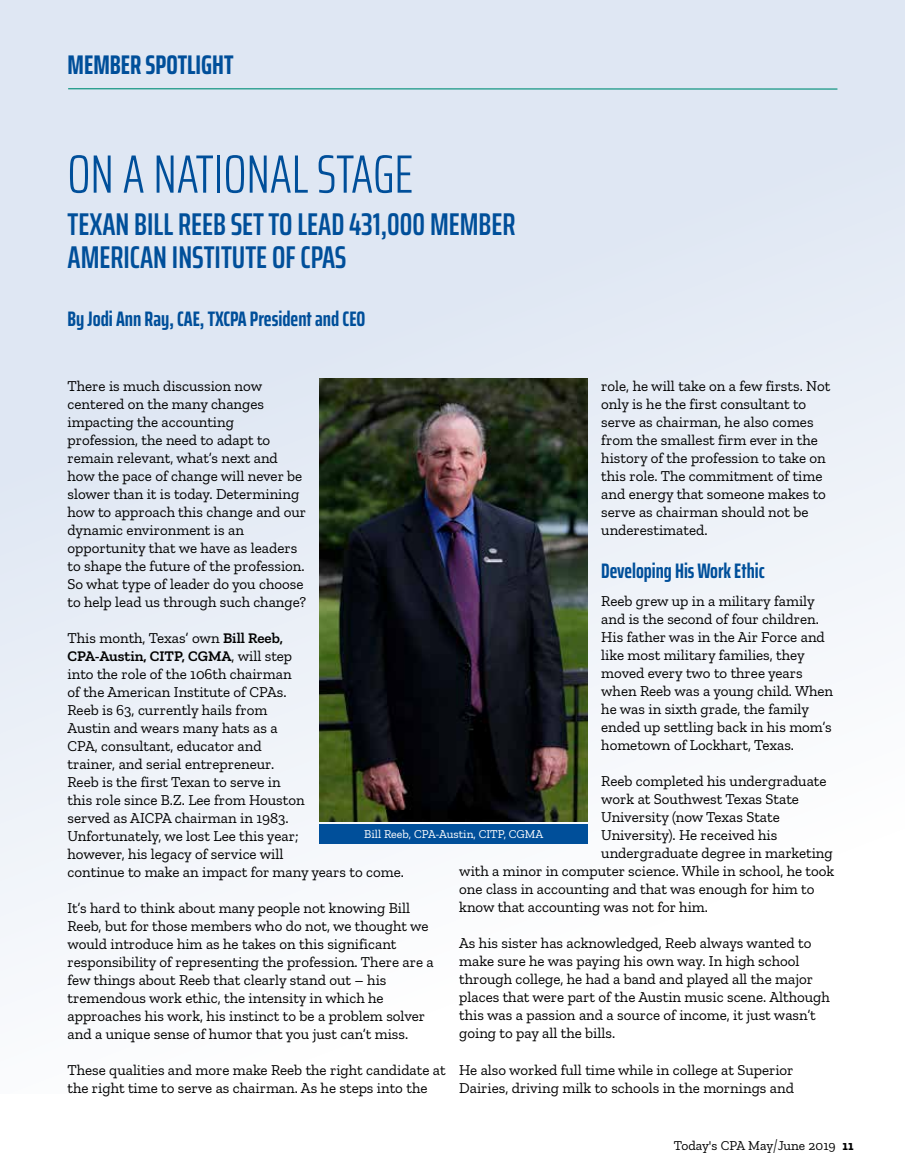
<style>
.page{position:relative;width:905px;height:1175px;background:#fff}
.page>*{position:absolute;margin:0;border:0;box-sizing:border-box;transform-origin:0 0}
.t1{font:300 extra-condensed 54px "Saira";color:#004f9a}
.t2{font:600 extra-condensed 31.5px/33px "Saira";color:#004f9a}
.t3{font:700 extra-condensed 27px "Saira";color:#004f9a}
.t4{font:700 extra-condensed 21px "Saira";color:#004f9a}
.t5{font:15px/18px "Zilla Slab";color:#000}
.t6{font:13.5px "Zilla Slab";color:#000}
.t7{font:12px "Zilla Slab";color:#fff}
.s1{font-weight:600}
.s2{font-weight:300;font-size:20.25px}
.s3{font-weight:700}
</style>
<div class="page">
<div style="left:0;top:0;width:904px;height:1094px;background:linear-gradient(to bottom,#d9e2f0,#fefeff)"></div>
<hr style="left:68px;top:88px;width:769px;height:2px;background:#008e77">
<img style="left:320px;top:379px;width:267px;height:442px">
<div style="left:319px;top:824px;width:269px;height:20px;background:#004f9a"></div>
<h3 class="t3" style="left:67px;top:44px;width:167px">MEMBER SPOTLIGHT</h3>
<h1 class="t1" style="left:68px;top:134px;width:347px">ON A NATIONAL STAGE</h1>
<h2 class="t2" style="left:68px;top:207px;width:449px">TEXAN BILL REEB SET TO LEAD 431,000 MEMBER<br>AMERICAN INSTITUTE OF CPAS</h2>
<h3 class="t4" style="left:68px;top:302px;width:299px">By Jodi Ann Ray, CAE, TXCPA President and CEO</h3>
<p class="t5" style="left:601px;top:376px;width:230px">role, he will take on a few firsts. Not only is he the first consultant to serve as chairman, he also comes from the smallest firm ever in the history of the profession to take on this role. The commitment of time and energy that someone makes to serve as chairman should not be underestimated.</p>
<h3 class="t4" style="left:601px;top:554px;width:165px">Developing His Work Ethic</h3>
<p class="t5" style="left:601px;top:592px;width:233px">Reeb grew up in a military family and is the second of four children.<br>His father was in the Air Force and like most military families, they moved every two to three years when Reeb was a young child. When he was in sixth grade, the family ended up settling back in his mom’s hometown of Lockhart, Texas.</p>
<p class="t5" style="left:601px;top:772px;width:227px">Reeb completed his undergraduate</p>
<p class="t5" style="left:601px;top:790px;width:199px">work at Southwest Texas State</p>
<p class="t5" style="left:601px;top:808px;width:180px">University (now Texas State</p>
<p class="t5" style="left:601px;top:826px;width:177px">University). He received his</p>
<p class="t5" style="left:601px;top:844px;width:233px">undergraduate degree in marketing</p>
<p class="t5" style="left:459px;top:862px;width:376px">with a minor in computer science. While in school, he took</p>
<p class="t5" style="left:459px;top:880px;width:357px">one class in accounting and that was enough for him to</p>
<p class="t5" style="left:459px;top:898px;width:250px">know that accounting was not for him.</p>
<p class="t5" style="left:459px;top:934px;width:372px">As his sister has acknowledged, Reeb always wanted to make sure he was paying his own way. In high school through college, he had a band and played all the major places that were part of the Austin music scene. Although this was a passion and a source of income, it just wasn’t going to pay all the bills.</p>
<p class="t5" style="left:459px;top:1060px;width:336px">He also worked full time while in college at Superior<br>Dairies, driving milk to schools in the mornings and</p>
<p class="t5" style="left:68px;top:376px;width:240px">There is much discussion now centered on the many changes impacting the accounting profession, the need to adapt to remain relevant, what’s next and how the pace of change will never be slower than it is today. Determining how to approach this change and our dynamic environment is an opportunity that we have as leaders to shape the future of the profession.<br>So what type of leader do you choose to help lead us through such change?</p>
<p class="t5" style="left:68px;top:628px;width:338px">This month, Texas’ own <span class="s1">Bill Reeb,<br>CPA-Austin, CITP, CGMA</span>, will step<br>into the role of the 106th chairman<br>of the American Institute of CPAs.<br>Reeb is 63, currently hails from<br>Austin and wears many hats as a<br>CPA, consultant, educator and<br>trainer, and serial entrepreneur.<br>Reeb is the first Texan to serve in<br>this role since B.Z. Lee from Houston<br>served as AICPA chairman in 1983.<br>Unfortunately, we lost Lee this year;<br>however, his legacy of service will<br>continue to make an impact for many years to come.</p>
<p class="t5" style="left:68px;top:898px;width:368px">It’s hard to think about many people not knowing Bill Reeb, but for those members who do not, we thought we would introduce him as he takes on this significant responsibility of representing the profession. There are a few things about Reeb that clearly stand out – his tremendous work ethic, the intensity in which he approaches his work, his instinct to be a problem solver and a unique sense of humor that you just can’t miss.</p>
<p class="t5" style="left:68px;top:1060px;width:379px">These qualities and more make Reeb the right candidate at the right time to serve as chairman. As he steps into the</p>
<p class="t7" style="left:364px;top:827px;width:180px">Bill Reeb, CPA-Austin, CITP, CGMA</p>
<p class="t6" style="left:674px;top:1138px;width:181px">Today's CPA May<span class="s2">/</span>June 2019 <span class="s3">11</span></p>
</div>
